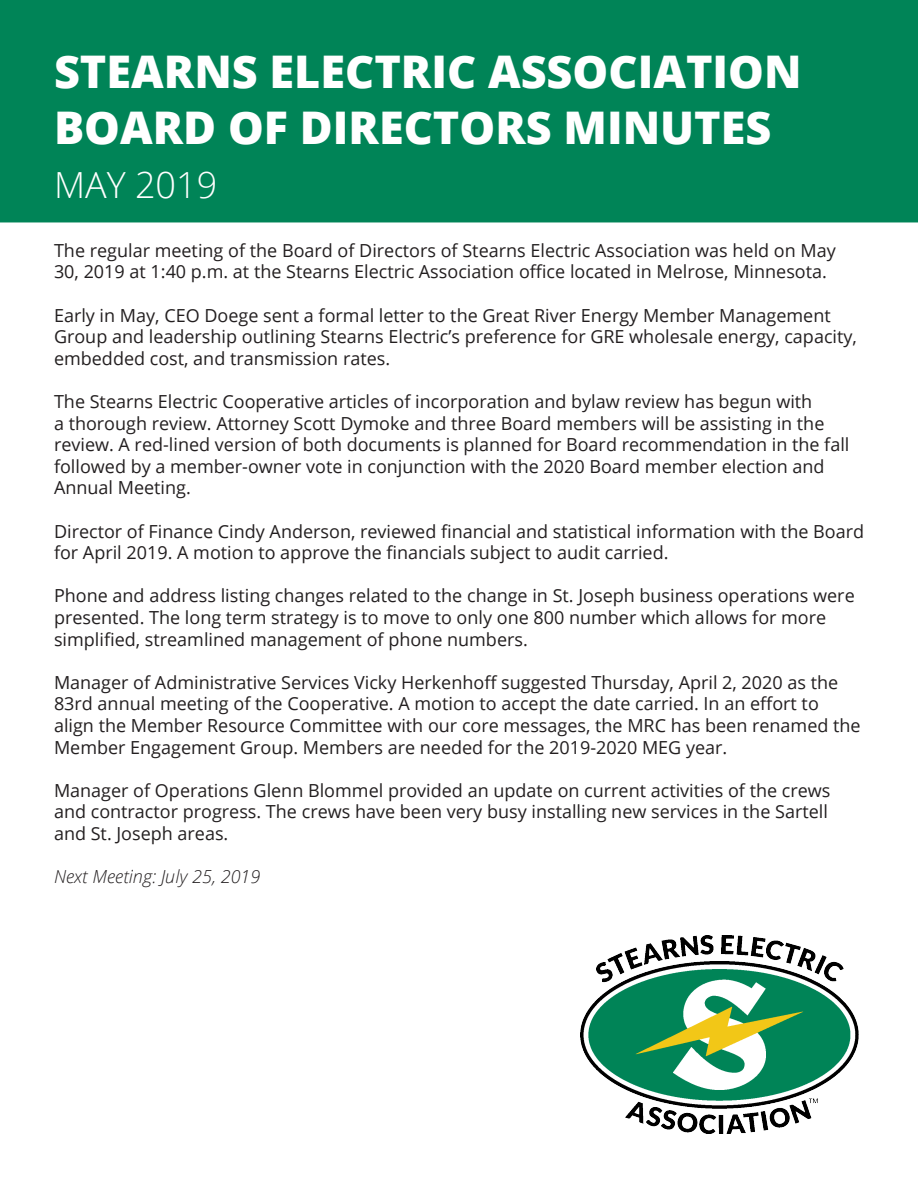
<style>
.page{position:relative;width:918px;height:1188px;background:#fff}
.page>*{position:absolute;margin:0;border:0;box-sizing:border-box;transform-origin:0 0}
.t1{font:800 45px/55.8px "Open Sans";color:#fff}
.t2{font:300 36px "Open Sans";color:#fff}
.t3{font:18px/21.6px "Open Sans";color:#231f20}
.t4{font:italic 300 18px "Open Sans";color:#231f20}
</style>
<div class="page">
<div style="left:0;top:0;width:918px;height:222px;background:#008457"></div>
<img style="left:581px;top:935px;width:277px;height:199px">
<p class="t1" style="left:54px;top:42px;width:749px">STEARNS ELECTRIC ASSOCIATION<br>BOARD OF DIRECTORS MINUTES</p>
<p class="t2" style="left:54px;top:161px;width:165px">MAY 2019</p>
<p class="t3" style="left:54px;top:239px;width:783px">The regular meeting of the Board of Directors of Stearns Electric Association was held on May<br>30, 2019 at 1:40 p.m. at the Stearns Electric Association office located in Melrose, Minnesota.</p>
<p class="t3" style="left:54px;top:304px;width:804px">Early in May, CEO Doege sent a formal letter to the Great River Energy Member Management<br>Group and leadership outlining Stearns Electric’s preference for GRE wholesale energy, capacity, embedded cost, and transmission rates.</p>
<p class="t3" style="left:54px;top:390px;width:797px">The Stearns Electric Cooperative articles of incorporation and bylaw review has begun with<br>a thorough review. Attorney Scott Dymoke and three Board members will be assisting in the review. A red-lined version of both documents is planned for Board recommendation in the fall followed by a member-owner vote in conjunction with the 2020 Board member election and Annual Meeting.</p>
<p class="t3" style="left:54px;top:520px;width:812px">Director of Finance Cindy Anderson, reviewed financial and statistical information with the Board for April 2019. A motion to approve the financials subject to audit carried.</p>
<p class="t3" style="left:54px;top:585px;width:802px">Phone and address listing changes related to the change in St. Joseph business operations were presented. The long term strategy is to move to only one 800 number which allows for more simplified, streamlined management of phone numbers.</p>
<p class="t3" style="left:54px;top:671px;width:808px">Manager of Administrative Services Vicky Herkenhoff suggested Thursday, April 2, 2020 as the 83rd annual meeting of the Cooperative. A motion to accept the date carried. In an effort to align the Member Resource Committee with our core messages, the MRC has been renamed the Member Engagement Group. Members are needed for the 2019-2020 MEG year.</p>
<p class="t3" style="left:54px;top:779px;width:778px">Manager of Operations Glenn Blommel provided an update on current activities of the crews and contractor progress. The crews have been very busy installing new services in the Sartell and St. Joseph areas.</p>
<p class="t4" style="left:54px;top:864px;width:208px">Next Meeting: July 25, 2019</p>
</div>
